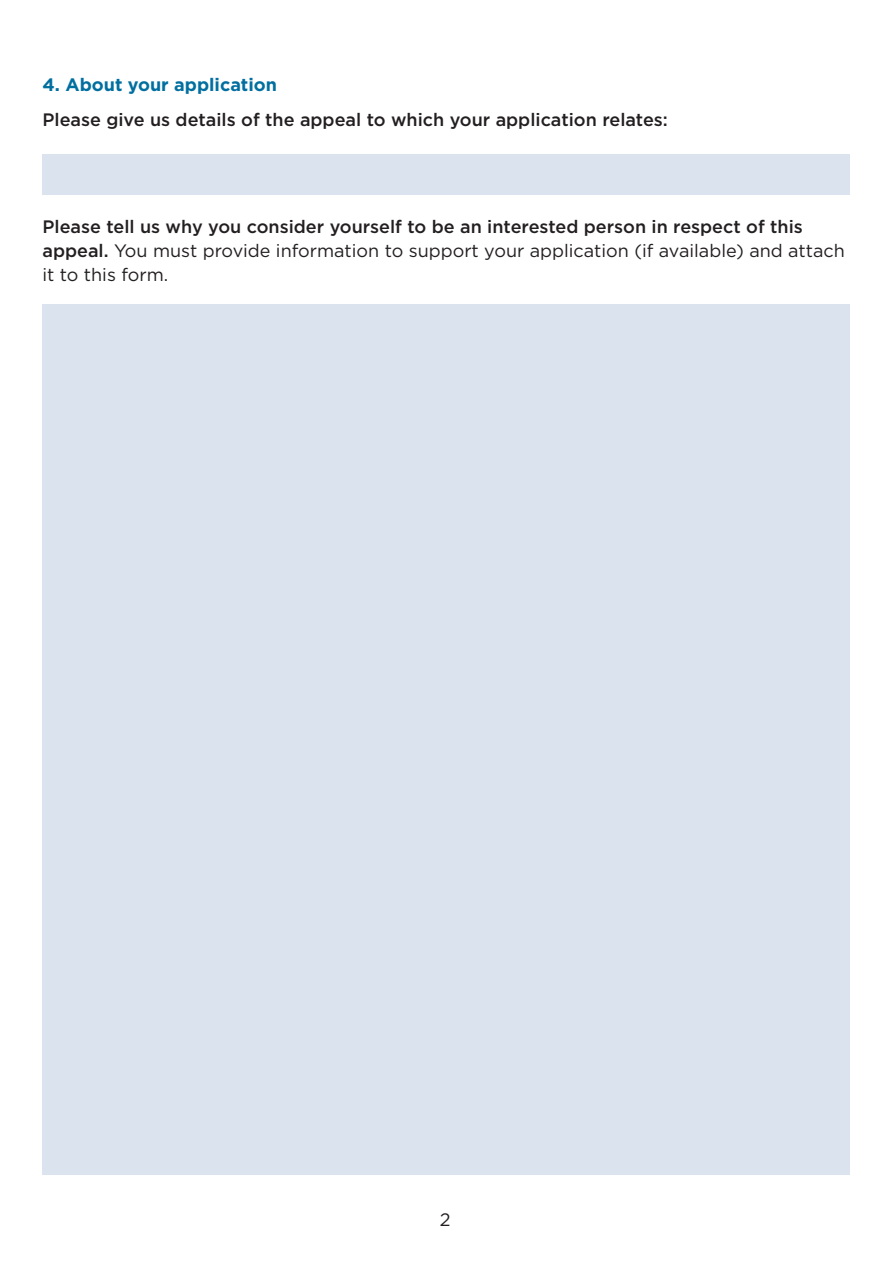
<style>
.page{position:relative;width:893px;height:1263px;background:#fff}
.page>*{position:absolute;margin:0;border:0;box-sizing:border-box;transform-origin:0 0}
.t1{font:18px/24px "Gotham";color:#231f20}
.t2{font:500 18px "Gotham";color:#231f20}
.t3{font:700 18px "Gotham";color:#006fa0}
.s1{font-weight:500}
</style>
<div class="page">
<div style="left:43px;top:304px;width:807px;height:870px;background:#dbe4ee"></div>
<div style="left:43px;top:154px;width:807px;height:41px;background:#dbe4ee"></div>
<p class="t3" style="left:43px;top:74px;width:236px">4. About your application</p>
<p class="t2" style="left:43px;top:109px;width:627px">Please give us details of the appeal to which your application relates:</p>
<p class="t1" style="left:43px;top:215px;width:804px"><span class="s1">Please tell us why you consider yourself to be an interested person in respect of this appeal.</span> You must provide information to support your application (if available) and attach it to this form.</p>
<p class="t1" style="left:440px;top:1208px;width:12px">2</p>
</div>
